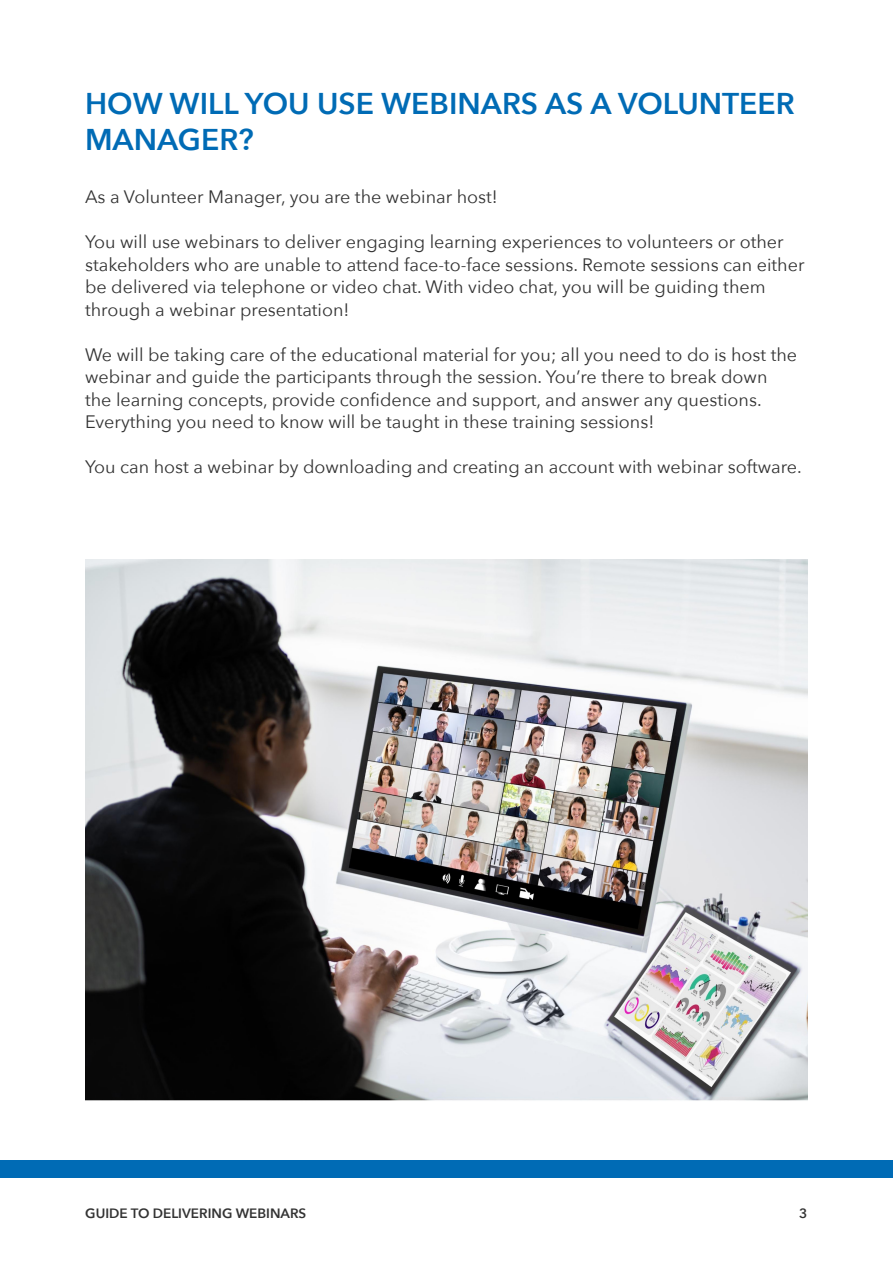
<style>
.page{position:relative;width:893px;height:1263px;background:#fff}
.page>*{position:absolute;margin:0;border:0;box-sizing:border-box;transform-origin:0 0}
.t1{font:600 30px/36px "Avenir Next";color:#006bb5}
.t2{font:18px/22.5px "Avenir Next";color:#333}
.t3{font:600 13.5px "Avenir Next";color:#333}
</style>
<div class="page">
<div style="left:0;top:1161px;width:893px;height:17px;background:#006bb5"></div>
<img style="left:85px;top:559px;width:722px;height:542px">
<p class="t1" style="left:85px;top:84px;width:711px">HOW WILL YOU USE WEBINARS AS A VOLUNTEER<br>MANAGER?</p>
<p class="t2" style="left:85px;top:185px;width:414px">As a Volunteer Manager, you are the webinar host!</p>
<p class="t2" style="left:85px;top:230px;width:721px">You will use webinars to deliver engaging learning experiences to volunteers or other stakeholders who are unable to attend face-to-face sessions. Remote sessions can either be delivered via telephone or video chat. With video chat, you will be guiding them through a webinar presentation!</p>
<p class="t2" style="left:85px;top:342px;width:714px">We will be taking care of the educational material for you; all you need to do is host the webinar and guide the participants through the session. You’re there to break down the learning concepts, provide confidence and support, and answer any questions.<br>Everything you need to know will be taught in these training sessions!</p>
<p class="t2" style="left:85px;top:455px;width:718px">You can host a webinar by downloading and creating an account with webinar software.</p>
<p class="t3" style="left:85px;top:1202px;width:222px">GUIDE TO DELIVERING WEBINARS</p>
<p class="t3" style="left:799px;top:1202px;width:10px">3</p>
</div>
